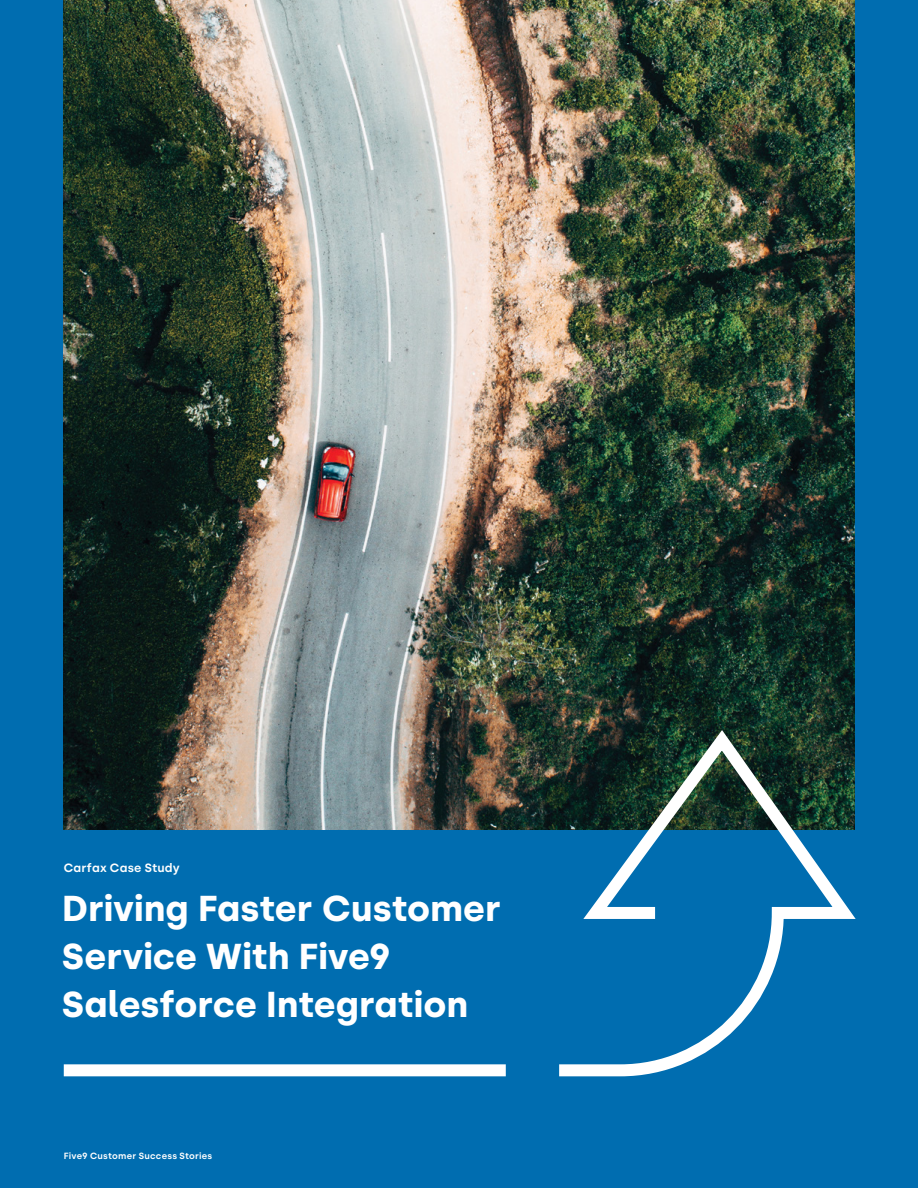
<style>
.page{position:relative;width:918px;height:1188px;background:#006db0}
.page>*{position:absolute;margin:0;border:0;box-sizing:border-box;transform-origin:0 0}
.t1{font:700 36px/48px "Silka";color:#fff}
.t2{font:600 12px "Silka";letter-spacing:.02em;color:#fff}
.t3{font:600 9px "Silka";letter-spacing:.025em;color:#fff}
</style>
<div class="page">
<img style="left:64px;top:0;width:790px;height:720px">
<svg style="left:63px;top:720px;width:793px;height:357px"></svg>
<p class="t2" style="left:64px;top:860px;width:118px">Carfax Case Study</p>
<p class="t1" style="left:62px;top:885px;width:440px">Driving Faster Customer<br>Service With Five9<br>Salesforce Integration</p>
<p class="t3" style="left:64px;top:1151px;width:150px">Five9 Customer Success Stories</p>
</div>
